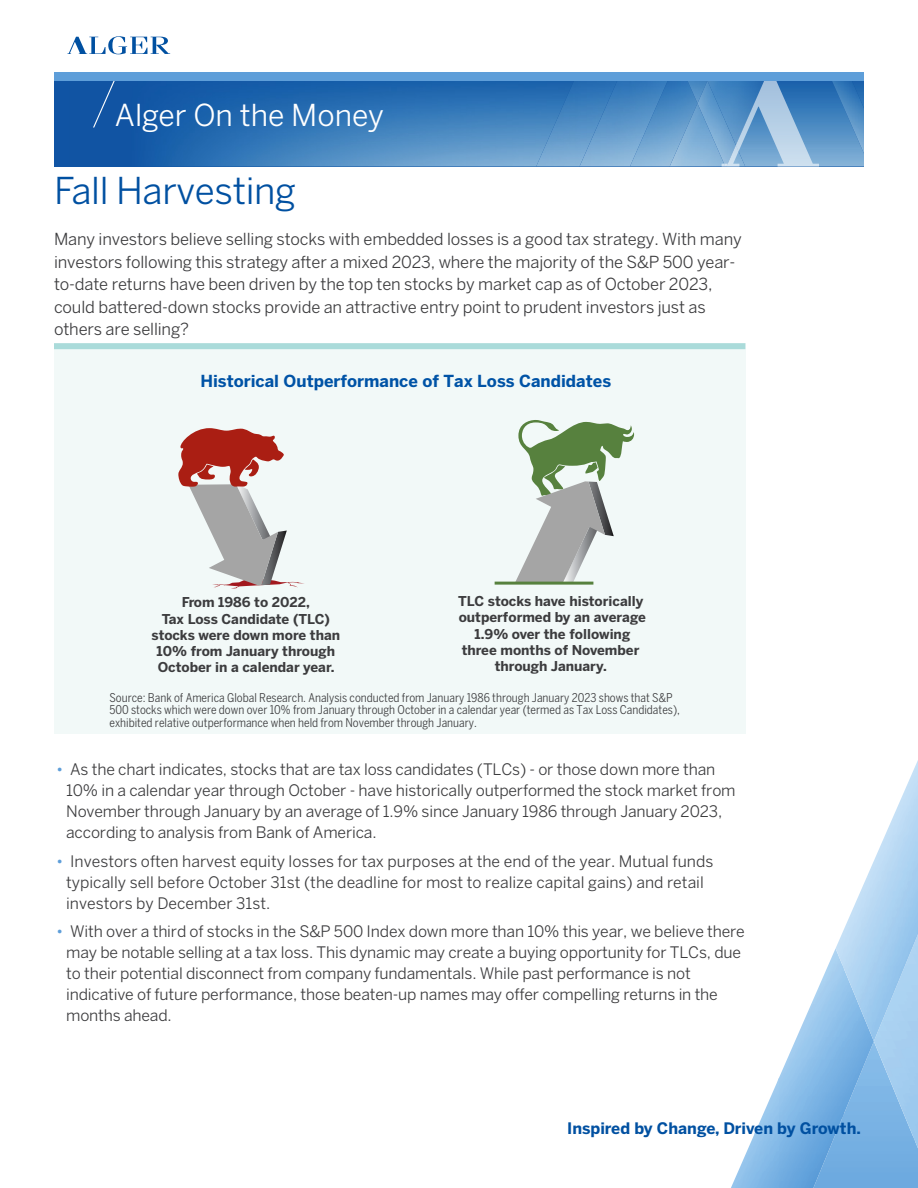
<style>
.page{position:relative;width:918px;height:1188px;background:#fff}
.page>*{position:absolute;margin:0;border:0;box-sizing:border-box;transform-origin:0 0}
.Subhead{font:36.75px "Benton Sans";letter-spacing:-.01em;color:#0050a1}
.t1{font:30px "Benton Sans";color:#fff}
.Subhead-2{font:16.5px/22.5px "Benton Sans";letter-spacing:-.01em;color:#3c3c3e}
.t2{font:700 16.5px "Benton Sans";color:#0053a6}
.Subhead-3{font:15.75px/21px "Benton Sans";letter-spacing:-.01em;color:#3c3c3e}
.t3{font:700 15.75px "Benton Sans";color:#0050a1}
.t4{font:700 13.5px/16.2px "Benton Sans";color:#3c3c3e;text-align:center}
.t5{font:12px/12.5px "Benton Sans Cond";color:#3c3c3e}
.s1{color:#5e9ed9}
</style>
<div class="page">
<img style="left:779px;top:948px;width:64px;height:240px">
<img style="left:731px;top:1134px;width:48px;height:54px">
<img style="left:754px;top:1078px;width:25px;height:56px">
<img style="left:842px;top:1041px;width:32px;height:77px">
<img style="left:874px;top:1041px;width:44px;height:147px">
<img style="left:745px;top:647px;width:1px;height:87px">
<img style="left:836px;top:760px;width:82px;height:281px">
<div style="left:54px;top:81px;width:16px;height:86px;background:#1054a4"></div>
<img style="left:70px;top:81px;width:794px;height:86px">
<img style="left:536px;top:81px;width:44px;height:85px">
<img style="left:580px;top:81px;width:88px;height:85px">
<img style="left:670px;top:81px;width:52px;height:85px">
<img style="left:688px;top:81px;width:19px;height:22px">
<img style="left:832px;top:81px;width:32px;height:73px">
<svg style="left:722px;top:81px;width:97px;height:86px;background:#72a2ce"></svg>
<svg style="left:68px;top:36px;width:102px;height:18px"></svg>
<svg style="left:93px;top:81px;width:22px;height:47px"></svg>
<div style="left:54px;top:72px;width:810px;height:9px;background:#5e9ed9"></div>
<div style="left:54px;top:344px;width:691px;height:390px;background:#f2f9f8"></div>
<div style="left:54px;top:343px;width:691px;height:6px;background:#aadbda"></div>
<svg style="left:178px;top:428px;width:126px;height:160px"></svg>
<svg style="left:515px;top:420px;width:119px;height:163px"></svg>
<hr style="left:495px;top:582px;width:98px;height:3px;background:#57813e">
<h2 class="t1" style="left:115px;top:97px;width:271px">Alger On the Money</h2>
<p class="Subhead" style="left:54px;top:169px;width:243px">Fall Harvesting</p>
<p class="Subhead-2" style="left:54px;top:228px;width:689px">Many investors believe selling stocks with embedded losses is a good tax strategy. With many investors following this strategy after a mixed 2023, where the majority of the S&amp;P 500 year&shy;to-date returns have been driven by the top ten stocks by market cap as of October 2023, could battered-down stocks provide an attractive entry point to prudent investors just as others are selling?</p>
<p class="t2" style="left:200px;top:371px;width:412px">Historical Outperformance of Tax Loss Candidates</p>
<p class="t4" style="left:152px;top:594px;width:190px">From 1986 to 2022,<br>Tax Loss Candidate (TLC) stocks were down more than<br>10% from January through<br>October in a calendar year.</p>
<p class="t4" style="left:458px;top:593px;width:189px">TLC stocks have historically outperformed by an average<br>1.9% over the following three months of November through January.</p>
<p class="t5" style="left:110px;top:691px;width:572px">Source: Bank of America Global Research. Analysis conducted from January 1986 through January 2023 shows that S&amp;P<br>500 stocks which were down over 10% from January through October in a calendar year (termed as Tax Loss Candidates), exhibited relative outperformance when held from November through January.</p>
<p class="Subhead-3" style="left:66px;top:759px;width:671px;text-indent:-10px"><span class="s1">•</span> As the chart indicates, stocks that are tax loss candidates (TLCs) - or those down more than 10% in a calendar year through October - have historically outperformed the stock market from November through January by an average of 1.9% since January 1986 through January 2023, according to analysis from Bank of America.</p>
<p class="Subhead-3" style="left:66px;top:850px;width:649px;text-indent:-10px"><span class="s1">•</span> Investors often harvest equity losses for tax purposes at the end of the year. Mutual funds typically sell before October 31st (the deadline for most to realize capital gains) and retail investors by December 31st.</p>
<p class="Subhead-3" style="left:66px;top:920px;width:680px;text-indent:-10px"><span class="s1">•</span> With over a third of stocks in the S&amp;P 500 Index down more than 10% this year, we believe there may be notable selling at a tax loss. This dynamic may create a buying opportunity for TLCs, due to their potential disconnect from company fundamentals. While past performance is not indicative of future performance, those beaten-up names may offer compelling returns in the months ahead.</p>
<p class="t3" style="left:567px;top:1119px;width:295px">Inspired by Change, Driven by Growth.</p>
</div>
